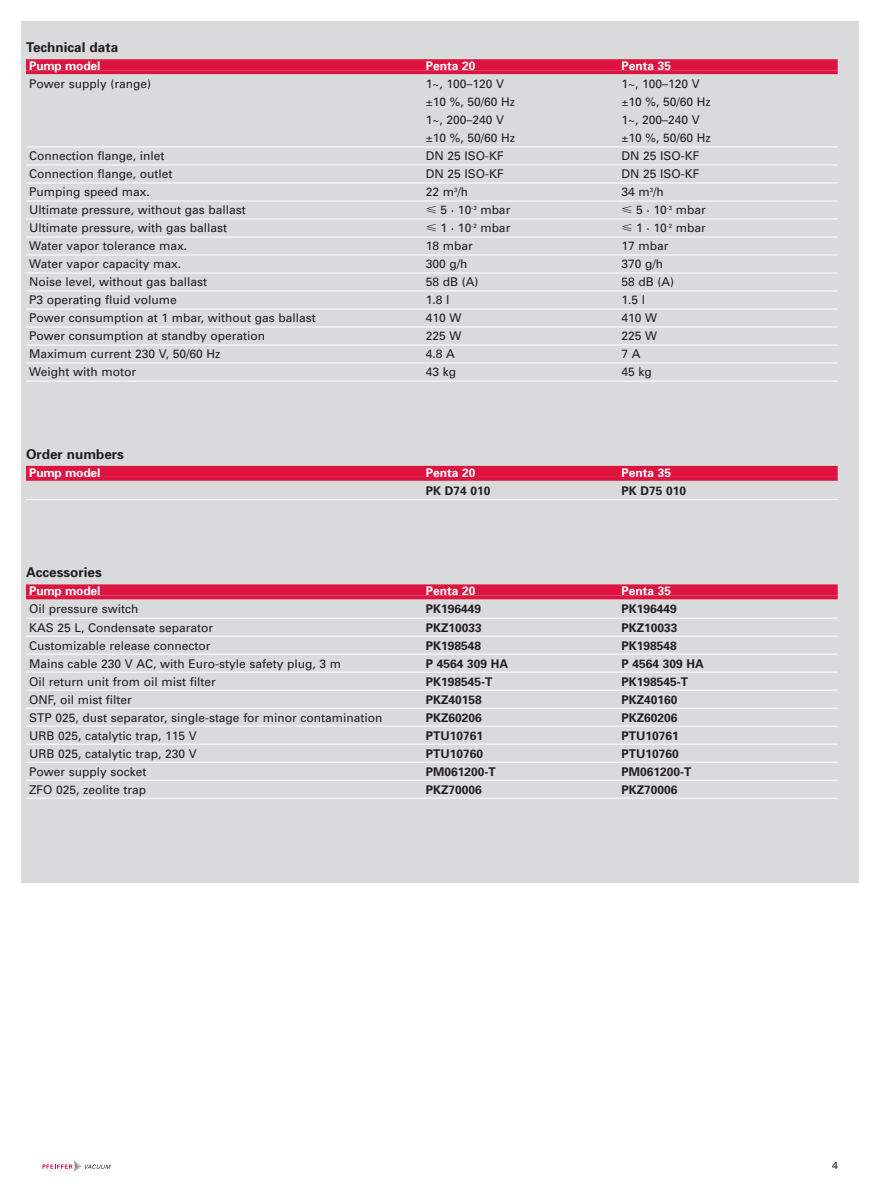
<style>
.page{position:relative;width:893px;height:1191px;background:#fff}
.page>*{position:absolute;margin:0;border:0;box-sizing:border-box;transform-origin:0 0}
.t1{font:700 13.5px "Univers";color:#231f20}
.t2{font:12px "Univers";color:#231f20}
.t3{font:700 12px "Univers";color:#231f20}
.t4{font:700 12px "Univers";color:#fff}
.t5{font:10.5px "Univers";color:#231f20}
</style>
<div class="page">
<svg style="left:43px;top:1160px;width:68px;height:12px"></svg>
<div style="left:21px;top:21px;width:838px;height:861px;background:#d9dadc"></div>
<div style="left:26px;top:59px;width:812px;height:11px;background:#dd1440"></div>
<svg style="left:26px;top:70px;width:812px;height:4px;background:#dc1e47"></svg>
<hr style="left:26px;top:147px;width:812px;height:1px;background:#fff">
<hr style="left:26px;top:165px;width:812px;height:1px;background:#fff">
<hr style="left:26px;top:183px;width:812px;height:1px;background:#fff">
<hr style="left:26px;top:201px;width:812px;height:1px;background:#fff">
<hr style="left:26px;top:219px;width:812px;height:1px;background:#fff">
<hr style="left:26px;top:237px;width:812px;height:1px;background:#fff">
<hr style="left:26px;top:255px;width:812px;height:1px;background:#fff">
<hr style="left:26px;top:273px;width:812px;height:1px;background:#fff">
<hr style="left:26px;top:291px;width:812px;height:1px;background:#fff">
<hr style="left:26px;top:309px;width:812px;height:1px;background:#fff">
<hr style="left:26px;top:327px;width:812px;height:1px;background:#fff">
<hr style="left:26px;top:345px;width:812px;height:1px;background:#fff">
<hr style="left:26px;top:363px;width:812px;height:1px;background:#fff">
<hr style="left:26px;top:381px;width:812px;height:1px;background:#fff">
<div style="left:26px;top:466px;width:812px;height:11px;background:#dd1440"></div>
<svg style="left:26px;top:477px;width:812px;height:4px;background:#dc1f48"></svg>
<hr style="left:26px;top:499px;width:812px;height:1px;background:#fff">
<div style="left:26px;top:584px;width:812px;height:11px;background:#dd1440"></div>
<svg style="left:26px;top:595px;width:812px;height:4px;background:#dc2049"></svg>
<hr style="left:26px;top:618px;width:812px;height:1px;background:#fff">
<hr style="left:26px;top:636px;width:812px;height:1px;background:#fff">
<hr style="left:26px;top:654px;width:812px;height:1px;background:#fff">
<hr style="left:26px;top:672px;width:812px;height:1px;background:#fff">
<hr style="left:26px;top:690px;width:812px;height:1px;background:#fff">
<hr style="left:26px;top:708px;width:812px;height:1px;background:#fff">
<hr style="left:26px;top:726px;width:812px;height:1px;background:#fff">
<hr style="left:26px;top:744px;width:812px;height:1px;background:#fff">
<hr style="left:26px;top:762px;width:812px;height:1px;background:#fff">
<hr style="left:26px;top:780px;width:812px;height:1px;background:#fff">
<hr style="left:26px;top:798px;width:812px;height:1px;background:#fff">
<p class="t1" style="left:26px;top:43px;width:94px">Technical data</p>
<p class="t4" style="left:29px;top:62px;width:73px">Pump model</p>
<p class="t4" style="left:426px;top:62px;width:51px">Penta 20</p>
<p class="t4" style="left:621px;top:62px;width:51px">Penta 35</p>
<p class="t2" style="left:29px;top:80px;width:123px">Power supply (range)</p>
<p class="t2" style="left:426px;top:80px;width:80px">1~, 100–120 V</p>
<p class="t2" style="left:621px;top:80px;width:80px">1~, 100–120 V</p>
<p class="t2" style="left:426px;top:98px;width:91px">±10 %, 50/60 Hz</p>
<p class="t2" style="left:621px;top:98px;width:91px">±10 %, 50/60 Hz</p>
<p class="t2" style="left:426px;top:116px;width:80px">1~, 200–240 V</p>
<p class="t2" style="left:621px;top:116px;width:80px">1~, 200–240 V</p>
<p class="t2" style="left:426px;top:134px;width:91px">±10 %, 50/60 Hz</p>
<p class="t2" style="left:621px;top:134px;width:91px">±10 %, 50/60 Hz</p>
<p class="t2" style="left:29px;top:152px;width:137px">Connection flange, inlet</p>
<p class="t2" style="left:426px;top:152px;width:80px">DN 25 ISO-KF</p>
<p class="t2" style="left:621px;top:152px;width:80px">DN 25 ISO-KF</p>
<p class="t2" style="left:29px;top:170px;width:145px">Connection flange, outlet</p>
<p class="t2" style="left:426px;top:170px;width:80px">DN 25 ISO-KF</p>
<p class="t2" style="left:621px;top:170px;width:80px">DN 25 ISO-KF</p>
<p class="t2" style="left:29px;top:188px;width:122px">Pumping speed max.</p>
<p class="t2" style="left:426px;top:188px;width:44px">22 m<sup>3</sup>/h</p>
<p class="t2" style="left:621px;top:188px;width:44px">34 m<sup>3</sup>/h</p>
<p class="t2" style="left:29px;top:206px;width:218px">Ultimate pressure, without gas ballast</p>
<p class="t2" style="left:441px;top:206px;width:71px">5 · 10<sup>-3</sup> mbar</p>
<p class="t2" style="left:636px;top:206px;width:71px">5 · 10<sup>-3</sup> mbar</p>
<p class="t2" style="left:29px;top:224px;width:199px">Ultimate pressure, with gas ballast</p>
<p class="t2" style="left:441px;top:224px;width:71px">1 · 10<sup>-2</sup> mbar</p>
<p class="t2" style="left:636px;top:224px;width:71px">1 · 10<sup>-2</sup> mbar</p>
<p class="t2" style="left:29px;top:242px;width:159px">Water vapor tolerance max.</p>
<p class="t2" style="left:426px;top:242px;width:49px">18 mbar</p>
<p class="t2" style="left:621px;top:242px;width:49px">17 mbar</p>
<p class="t2" style="left:29px;top:260px;width:153px">Water vapor capacity max.</p>
<p class="t2" style="left:426px;top:260px;width:43px">300 g/h</p>
<p class="t2" style="left:621px;top:260px;width:43px">370 g/h</p>
<p class="t2" style="left:29px;top:278px;width:179px">Noise level, without gas ballast</p>
<p class="t2" style="left:426px;top:278px;width:54px">58 dB (A)</p>
<p class="t2" style="left:621px;top:278px;width:54px">58 dB (A)</p>
<p class="t2" style="left:29px;top:296px;width:149px">P3 operating fluid volume</p>
<p class="t2" style="left:426px;top:296px;width:25px">1.8 l</p>
<p class="t2" style="left:621px;top:296px;width:25px">1.5 l</p>
<p class="t2" style="left:29px;top:314px;width:288px">Power consumption at 1 mbar, without gas ballast</p>
<p class="t2" style="left:426px;top:314px;width:37px">410 W</p>
<p class="t2" style="left:621px;top:314px;width:37px">410 W</p>
<p class="t2" style="left:29px;top:332px;width:237px">Power consumption at standby operation</p>
<p class="t2" style="left:426px;top:332px;width:37px">225 W</p>
<p class="t2" style="left:621px;top:332px;width:37px">225 W</p>
<p class="t2" style="left:29px;top:350px;width:193px">Maximum current 230 V, 50/60 Hz</p>
<p class="t2" style="left:426px;top:350px;width:31px">4.8 A</p>
<p class="t2" style="left:621px;top:350px;width:21px">7 A</p>
<p class="t2" style="left:29px;top:368px;width:108px">Weight with motor</p>
<p class="t2" style="left:426px;top:368px;width:32px">43 kg</p>
<p class="t2" style="left:621px;top:368px;width:32px">45 kg</p>
<p class="t1" style="left:26px;top:449px;width:99px">Order numbers</p>
<p class="t4" style="left:29px;top:468px;width:73px">Pump model</p>
<p class="t4" style="left:426px;top:468px;width:51px">Penta 20</p>
<p class="t4" style="left:621px;top:468px;width:51px">Penta 35</p>
<p class="t3" style="left:426px;top:486px;width:66px">PK D74 010</p>
<p class="t3" style="left:621px;top:486px;width:66px">PK D75 010</p>
<p class="t1" style="left:26px;top:568px;width:77px">Accessories</p>
<p class="t4" style="left:29px;top:587px;width:73px">Pump model</p>
<p class="t4" style="left:426px;top:587px;width:51px">Penta 20</p>
<p class="t4" style="left:621px;top:587px;width:51px">Penta 35</p>
<p class="t2" style="left:29px;top:605px;width:111px">Oil pressure switch</p>
<p class="t3" style="left:426px;top:605px;width:57px">PK196449</p>
<p class="t3" style="left:621px;top:605px;width:57px">PK196449</p>
<p class="t2" style="left:29px;top:623px;width:186px">KAS 25 L, Condensate separator</p>
<p class="t3" style="left:426px;top:623px;width:58px">PKZ10033</p>
<p class="t3" style="left:621px;top:623px;width:58px">PKZ10033</p>
<p class="t2" style="left:29px;top:641px;width:183px">Customizable release connector</p>
<p class="t3" style="left:426px;top:641px;width:57px">PK198548</p>
<p class="t3" style="left:621px;top:641px;width:57px">PK198548</p>
<p class="t2" style="left:29px;top:659px;width:313px">Mains cable 230 V AC, with Euro-style safety plug, 3 m</p>
<p class="t3" style="left:426px;top:659px;width:84px">P 4564 309 HA</p>
<p class="t3" style="left:621px;top:659px;width:84px">P 4564 309 HA</p>
<p class="t2" style="left:29px;top:677px;width:188px">Oil return unit from oil mist filter</p>
<p class="t3" style="left:426px;top:677px;width:68px">PK198545-T</p>
<p class="t3" style="left:621px;top:677px;width:68px">PK198545-T</p>
<p class="t2" style="left:29px;top:695px;width:104px">ONF, oil mist filter</p>
<p class="t3" style="left:426px;top:695px;width:58px">PKZ40158</p>
<p class="t3" style="left:621px;top:695px;width:58px">PKZ40160</p>
<p class="t2" style="left:29px;top:713px;width:355px">STP 025, dust separator, single-stage for minor contamination</p>
<p class="t3" style="left:426px;top:713px;width:58px">PKZ60206</p>
<p class="t3" style="left:621px;top:713px;width:58px">PKZ60206</p>
<p class="t2" style="left:29px;top:731px;width:169px">URB 025, catalytic trap, 115 V</p>
<p class="t3" style="left:426px;top:731px;width:59px">PTU10761</p>
<p class="t3" style="left:621px;top:731px;width:59px">PTU10761</p>
<p class="t2" style="left:29px;top:749px;width:169px">URB 025, catalytic trap, 230 V</p>
<p class="t3" style="left:426px;top:749px;width:59px">PTU10760</p>
<p class="t3" style="left:621px;top:749px;width:59px">PTU10760</p>
<p class="t2" style="left:29px;top:767px;width:119px">Power supply socket</p>
<p class="t3" style="left:426px;top:767px;width:72px">PM061200-T</p>
<p class="t3" style="left:621px;top:767px;width:72px">PM061200-T</p>
<p class="t2" style="left:29px;top:785px;width:119px">ZFO 025, zeolite trap</p>
<p class="t3" style="left:426px;top:785px;width:58px">PKZ70006</p>
<p class="t3" style="left:621px;top:785px;width:58px">PKZ70006</p>
<p class="t5" style="left:832px;top:1161px;width:7px">4</p>
</div>
